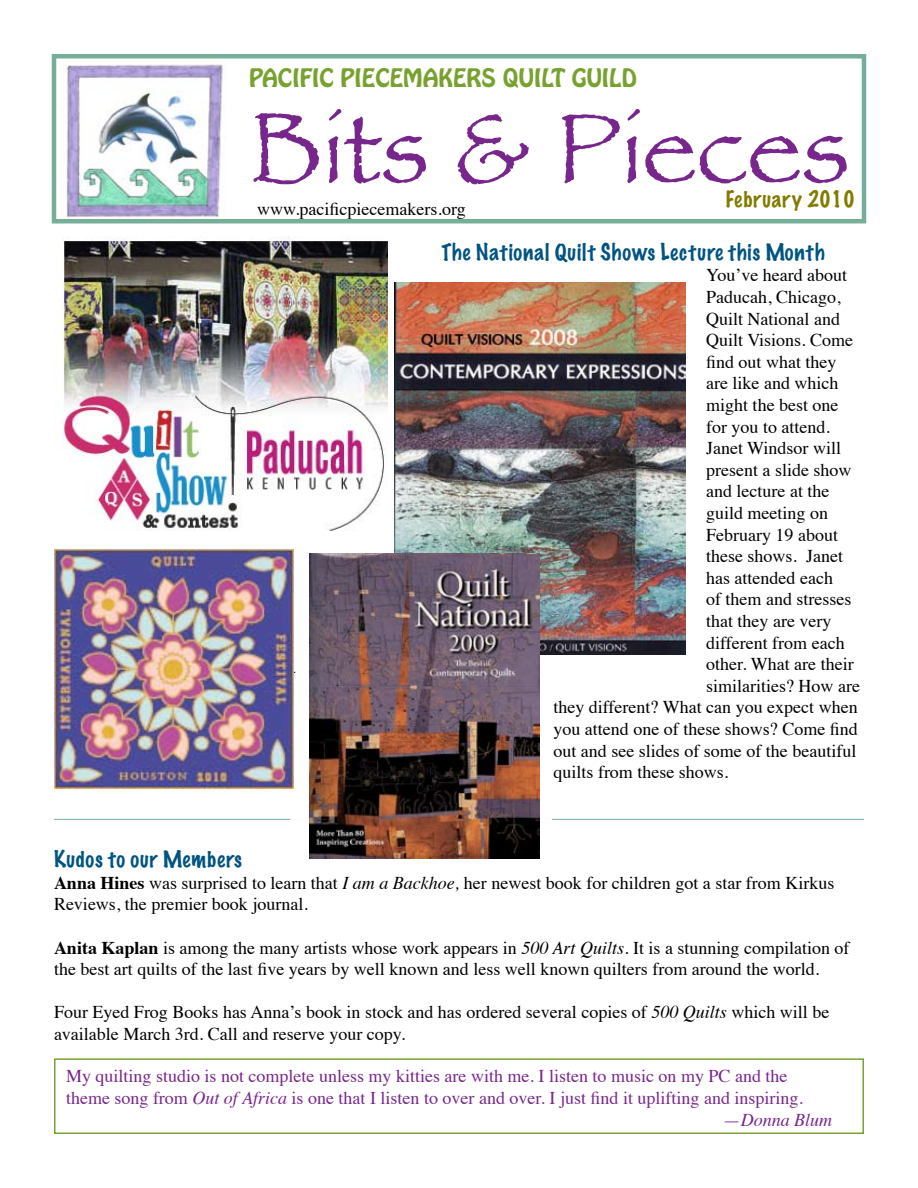
<style>
.page{position:relative;width:918px;height:1188px;background:#fff}
.page>*{position:absolute;margin:0;border:0;box-sizing:border-box;transform-origin:0 0}
.t1{font:102px "Papyrus";color:#77278b}
.t2{font:22.5px "Hobo Std";color:#78a22f}
.t3{font:100 21px "Marker Felt";letter-spacing:.045em;color:#005480}
.t4{font:100 21px "Marker Felt";letter-spacing:.035em;color:#817c00}
.t5{font:18px/21.6px "Times";color:#000}
.t6{font:18px "Times";color:#77278b}
.t7{font:italic 18px "Times";color:#77278b}
.s1{font-weight:700}
.s2{font-style:italic}
.s3{font-style:normal}
</style>
<div class="page">
<hr style="left:54px;top:672px;width:241px;height:1px;background:#000">
<img style="left:63px;top:64px;width:163px;height:154px">
<div style="left:52px;top:54px;width:814px;height:169px;border:4px solid #77ae99"></div>
<hr style="left:54px;top:819px;width:236px;height:1px;background:#77ae99">
<hr style="left:552px;top:819px;width:312px;height:1px;background:#77ae99">
<img style="left:54px;top:550px;width:240px;height:238px">
<img style="left:395px;top:282px;width:291px;height:373px">
<img style="left:54px;top:237px;width:334px;height:294px">
<img style="left:310px;top:554px;width:230px;height:305px">
<div style="left:54px;top:1058px;width:810px;height:76px;border:2px solid #78a22f"></div>
<p class="t2" style="left:249px;top:63px;width:389px">PACIFIC PIECEMAKERS QUILT GUILD</p>
<h1 class="t1" style="left:249px;top:87px;width:602px">Bits &amp; Pieces</h1>
<p class="t4" style="left:725px;top:184px;width:131px">February 2010</p>
<p class="t5" style="left:257px;top:196px;width:210px">www.pacificpiecemakers.org</p>
<p class="t3" style="left:442px;top:237px;width:384px">The National Quilt Shows Lecture this Month</p>
<p class="t5" style="left:706px;top:263px;width:143px">You’ve heard about</p>
<p class="t5" style="left:706px;top:285px;width:136px">Paducah, Chicago,</p>
<p class="t5" style="left:706px;top:306px;width:135px">Quilt National and</p>
<p class="t5" style="left:706px;top:328px;width:149px">Quilt Visions. Come</p>
<p class="t5" style="left:706px;top:349px;width:132px">find out what they</p>
<p class="t5" style="left:706px;top:371px;width:134px">are like and which</p>
<p class="t5" style="left:706px;top:393px;width:134px">might the best one</p>
<p class="t5" style="left:706px;top:414px;width:125px">for you to attend.</p>
<p class="t5" style="left:706px;top:436px;width:136px">Janet Windsor will</p>
<p class="t5" style="left:706px;top:457px;width:147px">present a slide show</p>
<p class="t5" style="left:706px;top:479px;width:125px">and lecture at the</p>
<p class="t5" style="left:706px;top:501px;width:124px">guild meeting on</p>
<p class="t5" style="left:706px;top:522px;width:133px">February 19 about</p>
<p class="t5" style="left:706px;top:544px;width:138px">these shows. Janet</p>
<p class="t5" style="left:706px;top:565px;width:128px">has attended each</p>
<p class="t5" style="left:706px;top:587px;width:147px">of them and stresses</p>
<p class="t5" style="left:706px;top:609px;width:127px">that they are very</p>
<p class="t5" style="left:706px;top:630px;width:140px">different from each</p>
<p class="t5" style="left:706px;top:652px;width:149px">other. What are their</p>
<p class="t5" style="left:706px;top:673px;width:155px">similarities? How are</p>
<p class="t5" style="left:553px;top:695px;width:306px">they different? What can you expect when</p>
<p class="t5" style="left:553px;top:717px;width:306px">you attend one of these shows? Come find</p>
<p class="t5" style="left:553px;top:738px;width:304px">out and see slides of some of the beautiful</p>
<p class="t5" style="left:553px;top:760px;width:176px">quilts from these shows.</p>
<p class="t3" style="left:54px;top:844px;width:190px">Kudos to our Members</p>
<p class="t5" style="left:54px;top:871px;width:782px"><span class="s1">Anna Hines</span> was surprised to learn that <span class="s2">I am a Backhoe,</span> her newest book for children got a star from Kirkus<br>Reviews, the premier book journal.</p>
<p class="t5" style="left:54px;top:935px;width:797px"><span class="s1">Anita Kaplan</span> is among the many artists whose work appears in <span class="s2">500 Art Quilts.</span> It is a stunning compilation of the best art quilts of the last five years by well known and less well known quilters from around the world.</p>
<p class="t5" style="left:54px;top:1000px;width:777px">Four Eyed Frog Books has Anna’s book in stock and has ordered several copies of <span class="s2">500 Quilts</span> which will be available March 3rd. Call and reserve your copy.</p>
<p class="t6" style="left:66px;top:1060px;width:723px">My quilting studio is not complete unless my kitties are with me. I listen to music on my PC and the</p>
<p class="t6" style="left:66px;top:1081px;width:739px">theme song from <span class="s2">Out of Africa</span> is one that I listen to over and over. I just find it uplifting and inspiring.</p>
<p class="t7" style="left:723px;top:1104px;width:111px"><span class="s3">—</span>Donna Blum</p>
</div>
